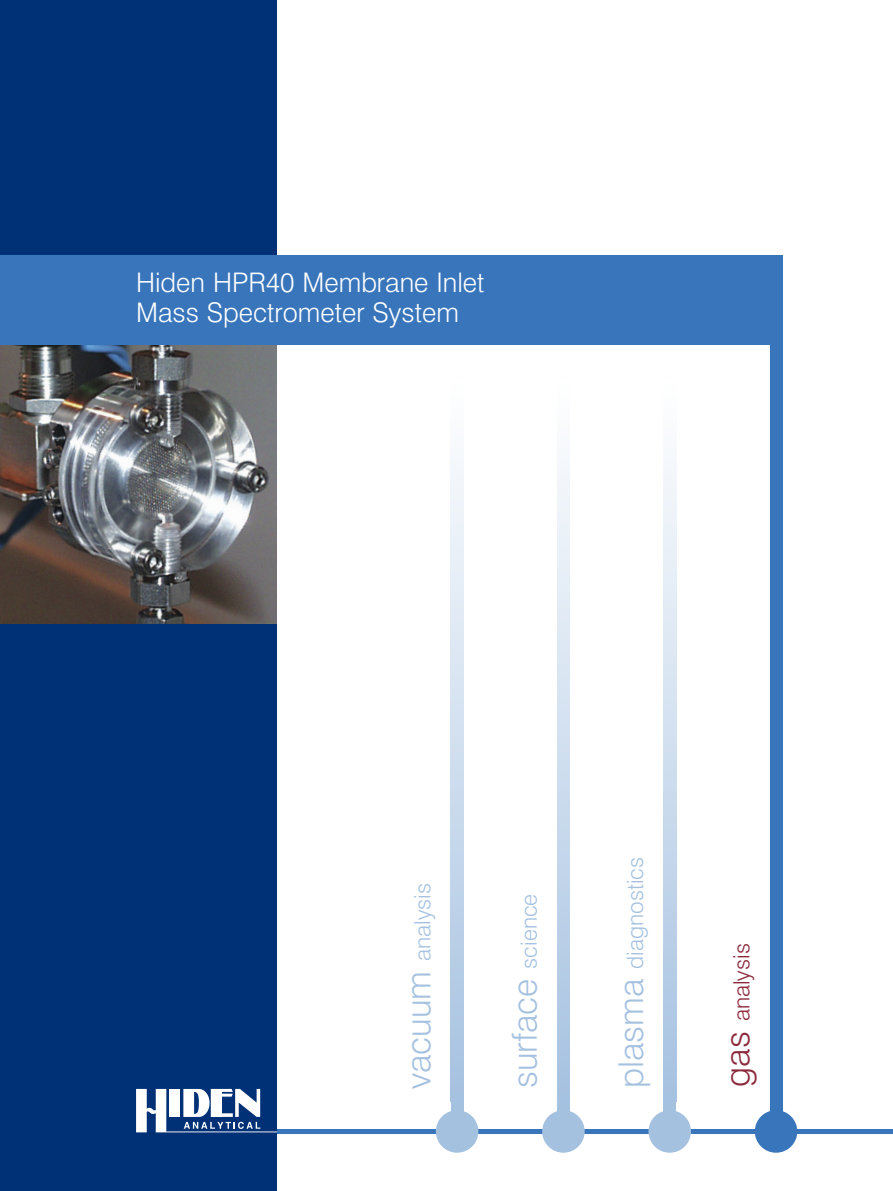
<style>
.page{position:relative;width:893px;height:1191px;background:#fff}
.page>*{position:absolute;margin:0;border:0;box-sizing:border-box;transform-origin:0 0}
.t1{font:300 34.35px "Swiss 721 BT";color:#a5c1e0}
.t2{font:300 27px/30px "Swiss 721 BT";color:#fff}
.t3{font:300 22.5px "Swiss 721 BT";color:#a5c1e0}
.t4{font:300 22.5px "Swiss 721 BT";color:#8c293c}
.s1{font-size:34.35px}
.s2{font-size:22.5px}
</style>
<div class="page">
<svg style="left:557px;top:461px;width:13px;height:640px;background:#cddced"></svg>
<div style="left:557px;top:1101px;width:13px;height:30px;background:#a5c1e0"></div>
<div style="left:770px;top:344px;width:12px;height:757px;background:#3875bb"></div>
<div style="left:770px;top:1101px;width:12px;height:30px;background:#3875bb"></div>
<div style="left:755px;top:1110px;width:42px;height:42px;background:#3875bb;border-radius:50%"></div>
<hr style="left:276px;top:1129px;width:617px;height:4px;background:#3875bb">
<div style="left:0;top:0;width:276px;height:1191px;background:#003075"></div>
<img style="left:0;top:344px;width:276px;height:279px">
<div style="left:0;top:255px;width:782px;height:89px;background:#3875bb"></div>
<svg style="left:663px;top:461px;width:13px;height:640px;background:#cddced"></svg>
<div style="left:663px;top:1101px;width:13px;height:30px;background:#a5c1e0"></div>
<div style="left:648px;top:1110px;width:43px;height:42px;background:#a5c1e0;border-radius:50%"></div>
<svg style="left:451px;top:461px;width:12px;height:640px;background:#cddced"></svg>
<div style="left:451px;top:1101px;width:12px;height:30px;background:#a5c1e0"></div>
<div style="left:436px;top:1110px;width:42px;height:42px;background:#a5c1e0;border-radius:50%"></div>
<svg style="left:136px;top:1089px;width:140px;height:43px"></svg>
<div style="left:542px;top:1110px;width:43px;height:42px;background:#a5c1e0;border-radius:50%"></div>
<p class="t2" style="left:136px;top:270px;width:350px">Hiden HPR40 Membrane Inlet<br>Mass Spectrometer System</p>
<p class="t3" style="left:414px;top:1089px;width:207px;rotate:-90deg"><span class="s1">vacuum</span> analysis</p>
<p class="t1" style="left:512px;top:1088px;width:196px;rotate:-90deg">surface <span class="s2">science</span></p>
<p class="t3" style="left:627px;top:1088px;width:233px;rotate:-90deg"><span class="s1">plasma</span> diagnostics</p>
<p class="t4" style="left:733px;top:1086px;width:145px;rotate:-90deg"><span class="s1">gas</span> analysis</p>
</div>
